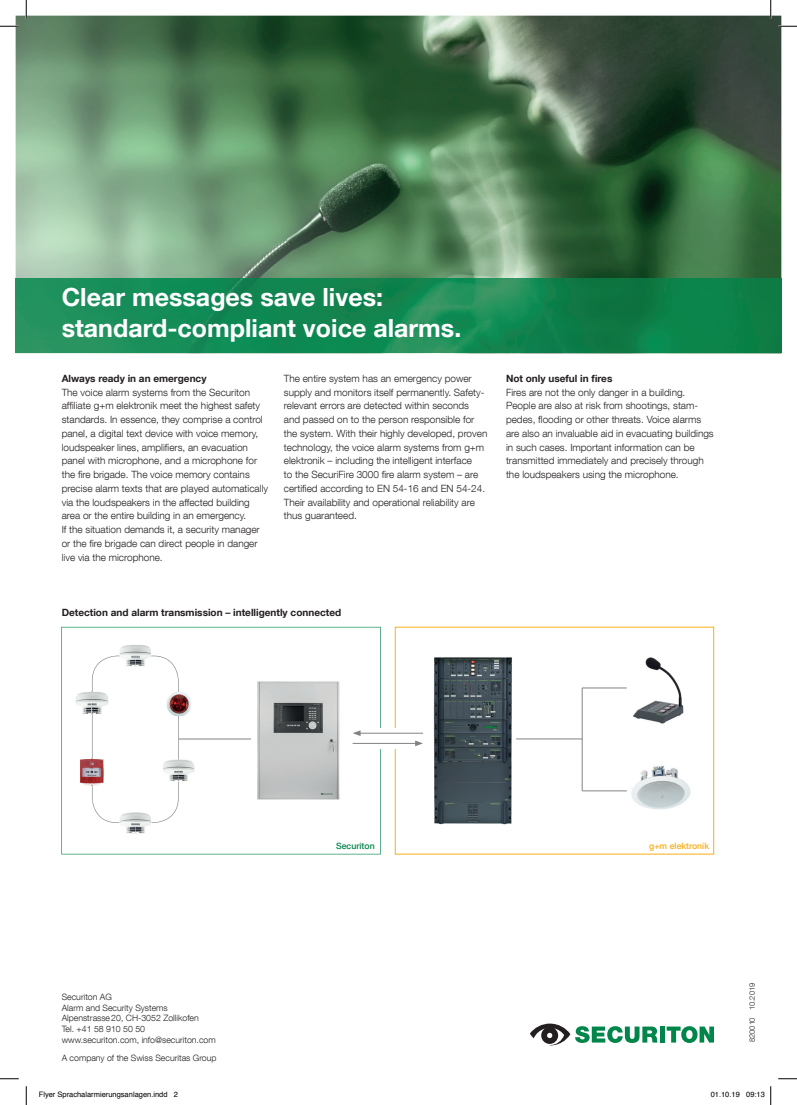
<style>
.page{position:relative;width:797px;height:1105px;background:#fff}
.page>*{position:absolute;margin:0;border:0;box-sizing:border-box;transform-origin:0 0}
.t1{font:700 25px/31.2px "Helvetica Neue LT Com";color:#fff}
.t2{font:300 10px/13.8px "Helvetica Neue LT Com";color:#231f20}
.t3{font:700 10px "Helvetica Neue LT Com";color:#231f20}
.t4{font:300 8.75px/10.6px "Helvetica Neue LT Com";color:#231f20}
.t5{font:500 8.75px "Helvetica Neue LT Com";color:#faaf18}
.t6{font:500 8.75px "Helvetica Neue LT Com";color:#00854a}
.t7{font:7.5px "Helvetica";color:#000}
.t8{font:300 7.5px "Helvetica Neue LT Com";letter-spacing:-.01em;color:#231f20}
</style>
<div class="page">
<img style="left:16px;top:16px;width:765px;height:263px">
<div style="left:660px;top:1026px;width:5px;height:16px;background:#00854a"></div>
<svg style="left:666px;top:1026px;width:48px;height:17px"></svg>
<svg style="left:530px;top:1023px;width:127px;height:22px"></svg>
<img style="left:16px;top:279px;width:765px;height:74px">
<img style="left:633px;top:657px;width:51px;height:67px">
<svg style="left:61px;top:627px;width:320px;height:227px"></svg>
<div style="left:395px;top:627px;width:319px;height:227px;border:1px solid #faaf18"></div>
<div style="left:363px;top:728px;width:49px;height:21px;background:#fff"></div>
<hr style="left:179px;top:739px;width:72px;height:1px;background:#808285">
<hr style="left:516px;top:739px;width:66px;height:1px;background:#808285">
<hr style="left:582px;top:688px;width:44px;height:1px;background:#808285">
<hr style="left:582px;top:790px;width:44px;height:1px;background:#808285">
<img style="left:631px;top:766px;width:60px;height:44px">
<img style="left:76px;top:692px;width:16px;height:22px">
<img style="left:80px;top:759px;width:12px;height:26px">
<img style="left:179px;top:691px;width:12px;height:25px">
<img style="left:179px;top:759px;width:15px;height:22px">
<svg style="left:92px;top:656px;width:87px;height:167px"></svg>
<img style="left:119px;top:645px;width:32px;height:21px">
<img style="left:119px;top:656px;width:32px;height:1px">
<img style="left:119px;top:812px;width:32px;height:22px">
<img style="left:119px;top:822px;width:32px;height:1px">
<hr style="left:358px;top:733px;width:65px;height:1px;background:#808285">
<svg style="left:352px;top:730px;width:8px;height:6px"></svg>
<hr style="left:352px;top:743px;width:65px;height:1px;background:#808285">
<svg style="left:415px;top:740px;width:8px;height:6px"></svg>
<hr style="left:582px;top:688px;width:1px;height:103px;background:#808285">
<img style="left:433px;top:657px;width:79px;height:168px">
<img style="left:254px;top:677px;width:87px;height:126px">
<svg style="left:0;top:25px;width:19px;height:2px"></svg>
<svg style="left:778px;top:25px;width:19px;height:2px"></svg>
<svg style="left:0;top:1078px;width:19px;height:1px"></svg>
<svg style="left:778px;top:1078px;width:19px;height:1px"></svg>
<svg style="left:25px;top:0;width:2px;height:19px"></svg>
<svg style="left:25px;top:1086px;width:2px;height:19px"></svg>
<svg style="left:770px;top:0;width:1px;height:19px"></svg>
<svg style="left:770px;top:1086px;width:1px;height:19px"></svg>
<h1 class="t1" style="left:62px;top:281px;width:401px">Clear messages save lives: standard-compliant voice alarms.</h1>
<p class="t3" style="left:62px;top:372px;width:146px">Always ready in an emergency</p>
<p class="t2" style="left:62px;top:385px;width:208px">The voice alarm systems from the Securiton affiliate g+m elektronik meet the highest safety standards. In essence, they comprise a control panel, a digital text device with voice memory, loudspeaker lines, amplifiers, an evacuation panel with microphone, and a microphone for the fire brigade. The voice memory contains precise alarm texts that are played automatically via the loudspeakers in the affected building area or the entire building in an emergency.<br>If the situation demands it, a security manager or the fire brigade can direct people in danger live via the microphone.</p>
<p class="t2" style="left:284px;top:371px;width:205px">The entire system has an emergency power supply and monitors itself permanently. Safety&shy;relevant errors are detected within seconds and passed on to the person responsible for the system. With their highly developed, proven technology, the voice alarm systems from g+m elektronik – including the intelligent interface<br>to the SecuriFire 3000 fire alarm system – are certified according to EN 54-16 and EN 54-24.<br>Their availability and operational re liability are thus guaranteed.</p>
<p class="t3" style="left:62px;top:606px;width:281px">Detection and alarm transmission – intelligently connected</p>
<p class="t3" style="left:506px;top:372px;width:108px">Not only useful in fires</p>
<p class="t2" style="left:506px;top:385px;width:209px">Fires are not the only danger in a building.<br>People are also at risk from shootings, stam&shy;pedes, flooding or other threats. Voice alarms are also an invaluable aid in evacuating buildings in such cases. Important information can be transmitted immediately and precisely through the loudspeakers using the microphone.</p>
<p class="t4" style="left:62px;top:991px;width:156px">Securiton AG<br>Alarm and Security Systems<br>Alpenstrasse 20, CH-3052 Zollikofen<br>Tel. +41 58 910 50 50 www.securiton.com, info@securiton.com</p>
<p class="t4" style="left:62px;top:1053px;width:156px">A company of the Swiss Securitas Group</p>
<p class="t6" style="left:336px;top:841px;width:40px">Securiton</p>
<p class="t5" style="left:649px;top:841px;width:61px">g+m elektronik</p>
<p class="t8" style="left:747px;top:1042px;width:61px;rotate:-90deg">820010 10.2019</p>
<p class="t7" style="left:39px;top:1089px;width:141px">Flyer Sprachalarmierungsanlagen.indd 2</p>
<p class="t7" style="left:710px;top:1089px;width:56px">01.10.19 09:13</p>
</div>
